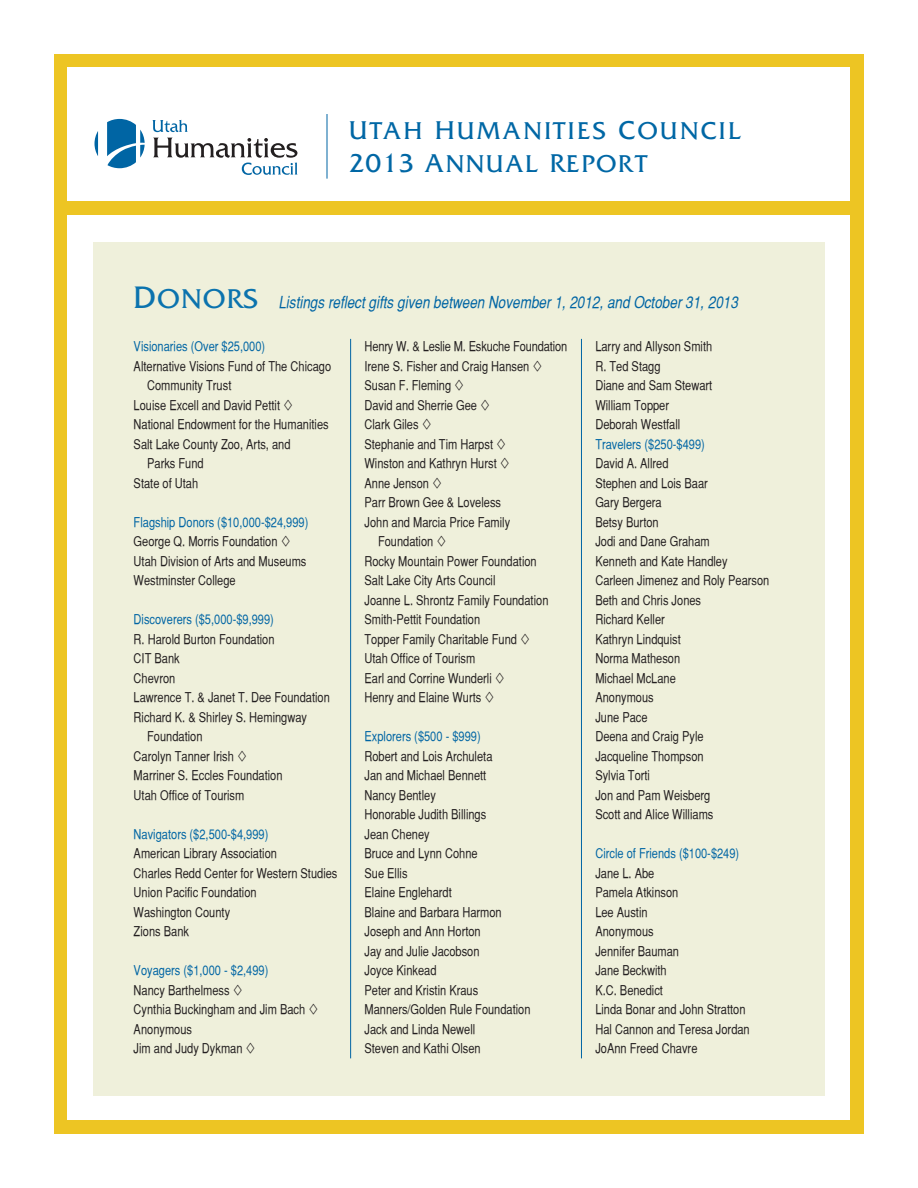
<style>
.page{position:relative;width:918px;height:1188px;background:#fff}
.page>*{position:absolute;margin:0;border:0;box-sizing:border-box;transform-origin:0 0}
.t1{font:28.5px "Friz Quadrata";letter-spacing:.05em;color:#0b73ae}
.t2{font:25.5px "Friz Quadrata";letter-spacing:.1em;color:#0067a5}
.t3{font:25.5px "Friz Quadrata";letter-spacing:.07em;color:#0067a5}
.t4{font:italic 16.5px "Bastion";color:#0065a4}
.t5{font:13.5px/19.5px "Bastion Plain";color:#231f20}
.t6{font:13.5px "Bastion Plain";color:#0065a4}
.s1{font-size:27px}
.s2{font-size:32.7px}
</style>
<div class="page">
<div style="left:54px;top:54px;width:810px;height:1080px;background:#edc523"></div>
<div style="left:68px;top:68px;width:782px;height:1052px;background:#fff"></div>
<svg style="left:152px;top:120px;width:36px;height:12px"></svg>
<svg style="left:153px;top:138px;width:145px;height:37px"></svg>
<svg style="left:107px;top:119px;width:38px;height:49px"></svg>
<svg style="left:95px;top:131px;width:3px;height:25px"></svg>
<hr style="left:327px;top:114px;width:1px;height:65px;background:#0065a4">
<div style="left:68px;top:201px;width:796px;height:13px;background:#edc523"></div>
<div style="left:93px;top:243px;width:732px;height:853px;background:#eff0db"></div>
<hr style="left:350px;top:339px;width:1px;height:719px;background:#0065a4">
<hr style="left:581px;top:339px;width:1px;height:719px;background:#0065a4">
<p class="t2" style="left:349px;top:117px;width:394px"><span class="s1">U</span>TAH <span class="s1">H</span>UMANITIES <span class="s1">C</span>OUNCIL</p>
<p class="t3" style="left:349px;top:149px;width:300px"><span class="s1">2013 A</span>NNUAL <span class="s1">R</span>EPORT</p>
<p class="t1" style="left:134px;top:283px;width:126px"><span class="s2">D</span>ONORS</p>
<p class="t6" style="left:134px;top:339px;width:133px">Visionaries (Over $25,000)</p>
<p class="t5" style="left:147px;top:356px;width:186px;text-indent:-14px">Alternative Visions Fund of The Chicago<br>Community Trust</p>
<p class="t5" style="left:134px;top:395px;width:148px">Louise Excell and David Pettit</p>
<p class="t5" style="left:134px;top:415px;width:197px">National Endowment for the Humanities</p>
<p class="t5" style="left:134px;top:434px;width:158px">Salt Lake County Zoo, Arts, and</p>
<p class="t5" style="left:147px;top:454px;width:58px">Parks Fund</p>
<p class="t5" style="left:134px;top:473px;width:66px">State of Utah</p>
<p class="t6" style="left:134px;top:514px;width:176px">Flagship Donors ($10,000-$24,999)</p>
<p class="t5" style="left:134px;top:532px;width:145px">George Q. Morris Foundation</p>
<p class="t5" style="left:134px;top:551px;width:174px">Utah Division of Arts and Museums<br>Westminster College</p>
<p class="t6" style="left:134px;top:612px;width:142px">Discoverers ($5,000-$9,999)</p>
<p class="t5" style="left:134px;top:629px;width:142px">R. Harold Burton Foundation</p>
<p class="t5" style="left:134px;top:649px;width:48px">CIT Bank</p>
<p class="t5" style="left:134px;top:668px;width:43px">Chevron</p>
<p class="t5" style="left:134px;top:688px;width:198px">Lawrence T. &amp; Janet T. Dee Foundation</p>
<p class="t5" style="left:147px;top:707px;width:161px;text-indent:-14px">Richard K. &amp; Shirley S. Hemingway<br>Foundation</p>
<p class="t5" style="left:134px;top:746px;width:102px">Carolyn Tanner Irish</p>
<p class="t5" style="left:134px;top:766px;width:150px">Marriner S. Eccles Foundation</p>
<p class="t5" style="left:134px;top:785px;width:112px">Utah Office of Tourism</p>
<p class="t6" style="left:134px;top:826px;width:136px">Navigators ($2,500-$4,999)</p>
<p class="t5" style="left:134px;top:844px;width:145px">American Library Association</p>
<p class="t5" style="left:134px;top:863px;width:205px">Charles Redd Center for Western Studies</p>
<p class="t5" style="left:134px;top:883px;width:125px">Union Pacific Foundation</p>
<p class="t5" style="left:134px;top:902px;width:98px">Washington County</p>
<p class="t5" style="left:134px;top:922px;width:57px">Zions Bank</p>
<p class="t6" style="left:134px;top:963px;width:136px">Voyagers ($1,000 - $2,499)</p>
<p class="t5" style="left:134px;top:980px;width:97px">Nancy Barthelmess</p>
<p class="t5" style="left:134px;top:1000px;width:173px">Cynthia Buckingham and Jim Bach</p>
<p class="t5" style="left:134px;top:1019px;width:60px">Anonymous</p>
<p class="t5" style="left:134px;top:1039px;width:110px">Jim and Judy Dykman</p>
<p class="t4" style="left:278px;top:293px;width:461px">Listings reflect gifts given between November 1, 2012, and October 31, 2013</p>
<p class="t5" style="left:595px;top:337px;width:118px">Larry and Allyson Smith</p>
<p class="t5" style="left:595px;top:356px;width:67px">R. Ted Stagg</p>
<p class="t5" style="left:595px;top:376px;width:118px">Diane and Sam Stewart</p>
<p class="t5" style="left:595px;top:395px;width:75px">William Topper</p>
<p class="t5" style="left:595px;top:415px;width:86px">Deborah Westfall</p>
<p class="t6" style="left:595px;top:436px;width:111px">Travelers ($250-$499)</p>
<p class="t5" style="left:595px;top:454px;width:75px">David A. Allred</p>
<p class="t5" style="left:595px;top:473px;width:114px">Stephen and Lois Baar</p>
<p class="t5" style="left:595px;top:493px;width:68px">Gary Bergera</p>
<p class="t5" style="left:595px;top:512px;width:65px">Betsy Burton</p>
<p class="t5" style="left:595px;top:532px;width:116px">Jodi and Dane Graham</p>
<p class="t5" style="left:595px;top:551px;width:134px">Kenneth and Kate Handley</p>
<p class="t5" style="left:595px;top:571px;width:176px">Carleen Jimenez and Roly Pearson</p>
<p class="t5" style="left:595px;top:590px;width:107px">Beth and Chris Jones</p>
<p class="t5" style="left:595px;top:610px;width:71px">Richard Keller</p>
<p class="t5" style="left:595px;top:629px;width:87px">Kathryn Lindquist</p>
<p class="t5" style="left:595px;top:649px;width:86px">Norma Matheson</p>
<p class="t5" style="left:595px;top:668px;width:82px">Michael McLane</p>
<p class="t5" style="left:595px;top:688px;width:60px">Anonymous</p>
<p class="t5" style="left:595px;top:707px;width:54px">June Pace</p>
<p class="t5" style="left:595px;top:727px;width:110px">Deena and Craig Pyle</p>
<p class="t5" style="left:595px;top:746px;width:110px">Jacqueline Thompson</p>
<p class="t5" style="left:595px;top:766px;width:56px">Sylvia Torti</p>
<p class="t5" style="left:595px;top:785px;width:117px">Jon and Pam Weisberg</p>
<p class="t5" style="left:595px;top:805px;width:120px">Scott and Alice Williams</p>
<p class="t6" style="left:595px;top:846px;width:145px">Circle of Friends ($100-$249)</p>
<p class="t5" style="left:595px;top:863px;width:61px">Jane L. Abe</p>
<p class="t5" style="left:595px;top:883px;width:85px">Pamela Atkinson</p>
<p class="t5" style="left:595px;top:902px;width:54px">Lee Austin</p>
<p class="t5" style="left:595px;top:922px;width:60px">Anonymous</p>
<p class="t5" style="left:595px;top:941px;width:85px">Jennifer Bauman</p>
<p class="t5" style="left:595px;top:961px;width:73px">Jane Beckwith</p>
<p class="t5" style="left:595px;top:980px;width:69px">K.C. Benedict</p>
<p class="t5" style="left:595px;top:1000px;width:152px">Linda Bonar and John Stratton</p>
<p class="t5" style="left:595px;top:1019px;width:156px">Hal Cannon and Teresa Jordan</p>
<p class="t5" style="left:595px;top:1039px;width:104px">JoAnn Freed Chavre</p>
<p class="t5" style="left:364px;top:337px;width:204px">Henry W. &amp; Leslie M. Eskuche Foundation</p>
<p class="t5" style="left:364px;top:356px;width:166px">Irene S. Fisher and Craig Hansen</p>
<p class="t5" style="left:364px;top:376px;width:88px">Susan F. Fleming</p>
<p class="t5" style="left:364px;top:395px;width:114px">David and Sherrie Gee</p>
<p class="t5" style="left:364px;top:415px;width:56px">Clark Giles</p>
<p class="t5" style="left:364px;top:434px;width:130px">Stephanie and Tim Harpst</p>
<p class="t5" style="left:364px;top:454px;width:134px">Winston and Kathryn Hurst</p>
<p class="t5" style="left:364px;top:473px;width:66px">Anne Jenson</p>
<p class="t5" style="left:364px;top:493px;width:138px">Parr Brown Gee &amp; Loveless</p>
<p class="t5" style="left:364px;top:512px;width:147px">John and Marcia Price Family</p>
<p class="t5" style="left:378px;top:532px;width:57px">Foundation</p>
<p class="t5" style="left:364px;top:551px;width:174px">Rocky Mountain Power Foundation</p>
<p class="t5" style="left:364px;top:571px;width:133px">Salt Lake City Arts Council</p>
<p class="t5" style="left:364px;top:590px;width:185px">Joanne L. Shrontz Family Foundation</p>
<p class="t5" style="left:364px;top:610px;width:117px">Smith-Pettit Foundation</p>
<p class="t5" style="left:364px;top:629px;width:154px">Topper Family Charitable Fund</p>
<p class="t5" style="left:364px;top:649px;width:112px">Utah Office of Tourism</p>
<p class="t5" style="left:364px;top:668px;width:129px">Earl and Corrine Wunderli</p>
<p class="t5" style="left:364px;top:688px;width:118px">Henry and Elaine Wurts</p>
<p class="t6" style="left:364px;top:729px;width:118px">Explorers ($500 - $999)</p>
<p class="t5" style="left:364px;top:746px;width:129px">Robert and Lois Archuleta</p>
<p class="t5" style="left:364px;top:766px;width:123px">Jan and Michael Bennett</p>
<p class="t5" style="left:364px;top:785px;width:73px">Nancy Bentley</p>
<p class="t5" style="left:364px;top:805px;width:123px">Honorable Judith Billings</p>
<p class="t5" style="left:364px;top:824px;width:67px">Jean Cheney</p>
<p class="t5" style="left:364px;top:844px;width:115px">Bruce and Lynn Cohne</p>
<p class="t5" style="left:364px;top:863px;width:45px">Sue Ellis</p>
<p class="t5" style="left:364px;top:883px;width:89px">Elaine Englehardt</p>
<p class="t5" style="left:364px;top:902px;width:139px">Blaine and Barbara Harmon</p>
<p class="t5" style="left:364px;top:922px;width:118px">Joseph and Ann Horton</p>
<p class="t5" style="left:364px;top:941px;width:117px">Jay and Julie Jacobson</p>
<p class="t5" style="left:364px;top:961px;width:73px">Joyce Kinkead</p>
<p class="t5" style="left:364px;top:980px;width:115px">Peter and Kristin Kraus</p>
<p class="t5" style="left:364px;top:1000px;width:168px">Manners/Golden Rule Foundation</p>
<p class="t5" style="left:364px;top:1019px;width:112px">Jack and Linda Newell</p>
<p class="t5" style="left:364px;top:1039px;width:118px">Steven and Kathi Olsen</p>
</div>
